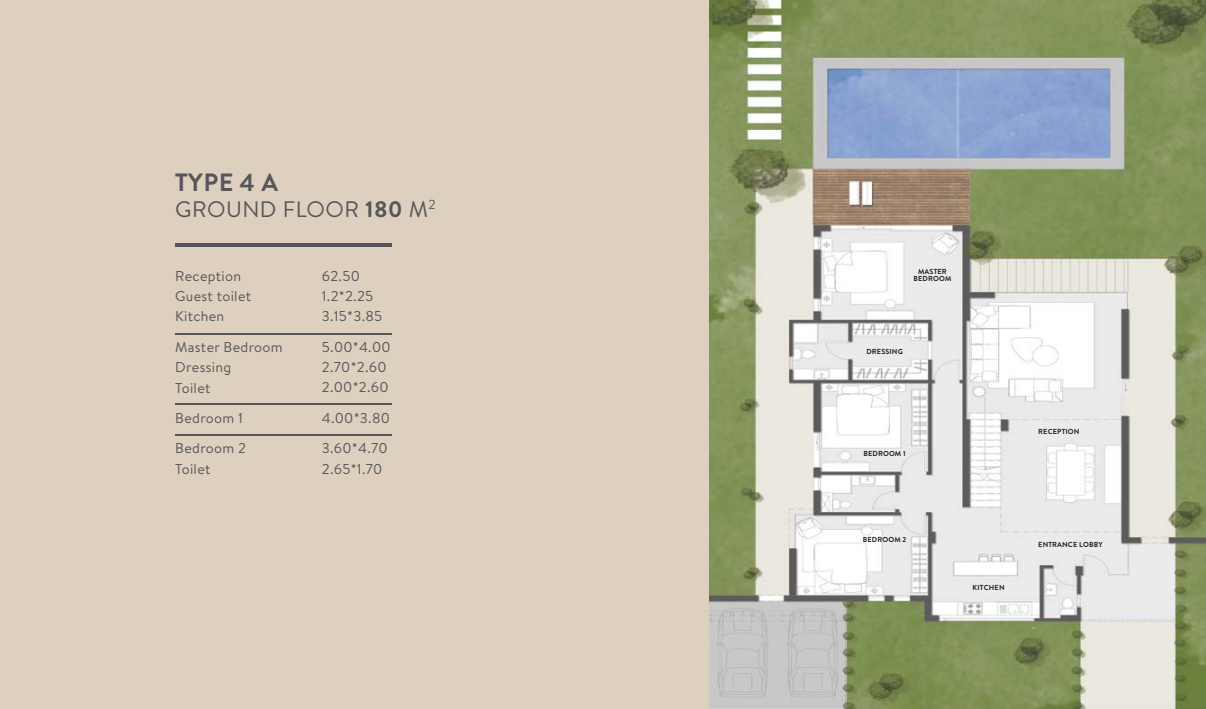
<style>
.page{position:relative;width:1206px;height:709px;background:#fff}
.page>*{position:absolute;margin:0;border:0;box-sizing:border-box;transform-origin:0 0}
.t1{font:700 25px "Brandon Grotesque";color:#56565a}
.t2{font:22.38px "Brandon Text";letter-spacing:.02em;color:#56565a}
.t3{font:14.25px/20.4px "Brandon Text";letter-spacing:.02em;color:#56565a}
.t4{font:700 7.25px/7px "Brandon Grotesque";letter-spacing:.02em;color:#231f20;text-align:center}
.s1{font-weight:700}
</style>
<div class="page">
<div style="left:0;top:0;width:709px;height:709px;background:#ded0be"></div>
<hr style="left:175px;top:243px;width:216px;height:3px;background:#56565a">
<hr style="left:175px;top:333px;width:216px;height:2px;background:#56565a">
<hr style="left:175px;top:404px;width:216px;height:1px;background:#56565a">
<hr style="left:175px;top:434px;width:216px;height:1px;background:#56565a">
<img style="left:709px;top:0;width:496px;height:709px">
<h1 class="t1" style="left:175px;top:165px;width:104px">TYPE 4 A</h1>
<h2 class="t2" style="left:175px;top:194px;width:262px">GROUND FLOOR <span class="s1">180</span> M<sup>2</sup></h2>
<p class="t3" style="left:175px;top:265px;width:77px">Reception<br>Guest toilet<br>Kitchen</p>
<p class="t3" style="left:175px;top:336px;width:109px">Master Bedroom<br>Dressing<br>Toilet</p>
<p class="t3" style="left:175px;top:402px;width:72px;line-height:30.4px">Bedroom 1<br>Bedroom 2</p>
<p class="t3" style="left:175px;top:458px;width:37px">Toilet</p>
<p class="t3" style="left:322px;top:265px;width:62px">62.50<br>1.2*2.25<br>3.15*3.85</p>
<p class="t3" style="left:322px;top:336px;width:70px">5.00*4.00<br>2.70*2.60<br>2.00*2.60</p>
<p class="t3" style="left:322px;top:402px;width:70px;line-height:30.4px">4.00*3.80<br>3.60*4.70</p>
<p class="t3" style="left:322px;top:458px;width:62px">2.65*1.70</p>
<p class="t4" style="left:913px;top:268px;width:39px">MASTER<br>BEDROOM</p>
<p class="t4" style="left:866px;top:348px;width:38px">DRESSING</p>
<p class="t4" style="left:863px;top:450px;width:44px">BEDROOM 1</p>
<p class="t4" style="left:862px;top:536px;width:45px">BEDROOM 2</p>
<p class="t4" style="left:972px;top:584px;width:34px">KITCHEN</p>
<p class="t4" style="left:1037px;top:428px;width:43px">RECEPTION</p>
<p class="t4" style="left:1037px;top:541px;width:66px">ENTRANCE LOBBY</p>
</div>
